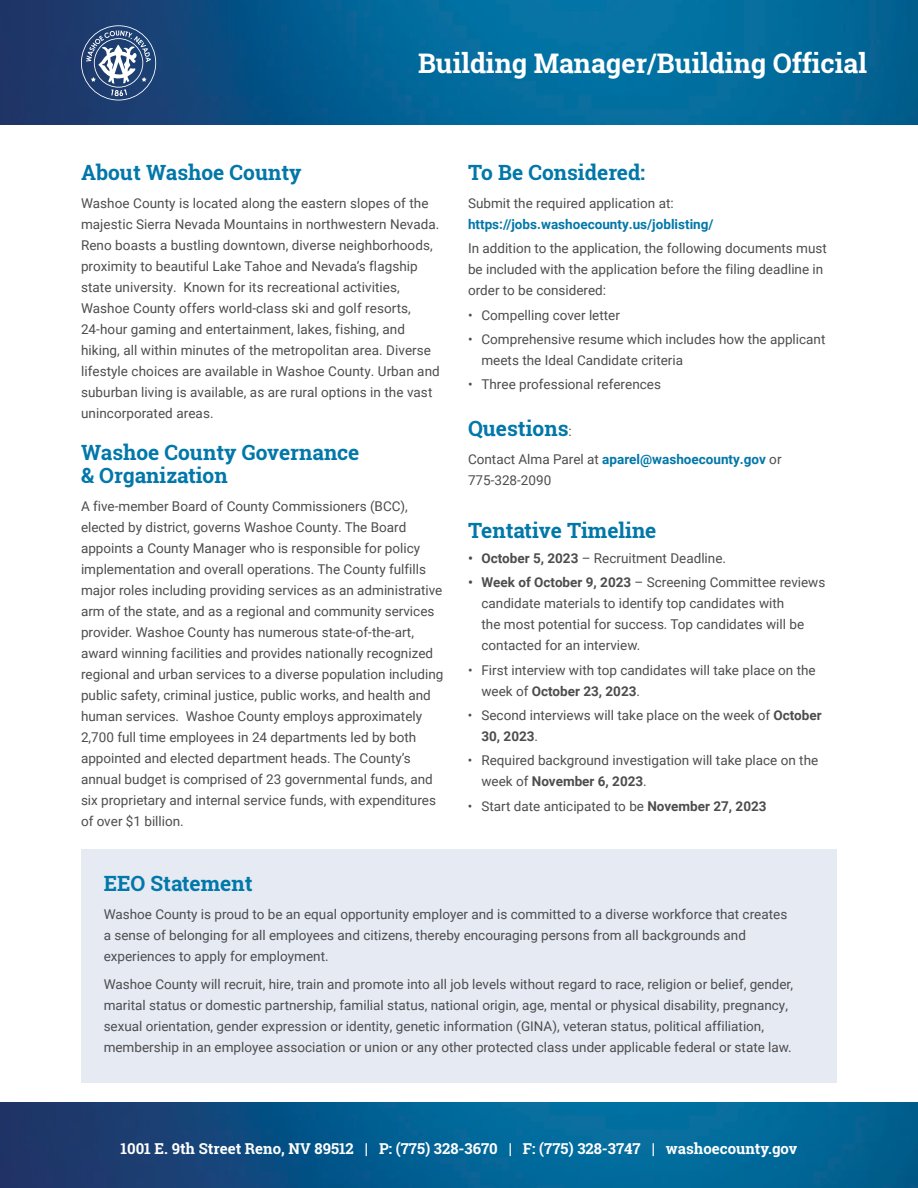
<style>
.page{position:relative;width:918px;height:1188px;background:#fff}
.page>*{position:absolute;margin:0;border:0;box-sizing:border-box;transform-origin:0 0}
.t1{font:700 27px "Roboto Slab";color:#fff}
.t2{font:700 21px/22.5px "Roboto Slab";color:#0277a9}
.t3{font:700 15px "Roboto Slab";color:#fff}
.t4{font:13.5px/21px "Roboto";color:#4d4d4f}
.t5{font:700 13.5px "Roboto";color:#0277a9}
.s1{font-family:"Roboto";font-weight:400;font-size:13.5px;color:#4d4d4f}
.s2{font-weight:700;color:#0277a9}
.s3{font-weight:700}
</style>
<div class="page">
<img style="left:0;top:1103px;width:918px;height:85px">
<img style="left:0;top:0;width:918px;height:124px">
<div style="left:81px;top:849px;width:756px;height:233px;background:#e5eaf3"></div>
<svg style="left:81px;top:25px;width:75px;height:75px;background:#4f6991"></svg>
<h1 class="t1" style="left:418px;top:45px;width:450px">Building Manager/Building Official</h1>
<h2 class="t2" style="left:81px;top:161px;width:222px">About Washoe County</h2>
<p class="t4" style="left:81px;top:192px;width:360px">Washoe County is located along the eastern slopes of the majestic Sierra Nevada Mountains in northwestern Nevada.<br>Reno boasts a bustling downtown, diverse neighborhoods, proximity to beautiful Lake Tahoe and Nevada’s flagship state university. Known for its recreational activities, Washoe County offers world-class ski and golf resorts, 24-hour gaming and entertainment, lakes, fishing, and hiking, all within minutes of the metropolitan area. Diverse lifestyle choices are available in Washoe County. Urban and suburban living is available, as are rural options in the vast unincorporated areas.</p>
<h2 class="t2" style="left:81px;top:441px;width:280px">Washoe County Governance &amp; Organization</h2>
<p class="t4" style="left:81px;top:495px;width:364px">A five-member Board of County Commissioners (BCC), elected by district, governs Washoe County. The Board appoints a County Manager who is responsible for policy implementation and overall operations. The County fulfills major roles including providing services as an administrative arm of the state, and as a regional and community services provider. Washoe County has numerous state-of-the-art, award winning facilities and provides nationally recognized regional and urban services to a diverse population including public safety, criminal justice, public works, and health and human services. Washoe County employs approximately 2,700 full time employees in 24 departments led by both appointed and elected department heads. The County’s annual budget is comprised of 23 governmental funds, and six proprietary and internal service funds, with expenditures of over $1 billion.</p>
<h2 class="t2" style="left:468px;top:161px;width:179px">To Be Considered:</h2>
<p class="t4" style="left:468px;top:192px;width:207px">Submit the required application at:</p>
<p class="t5" style="left:468px;top:214px;width:247px">https://jobs.washoecounty.us/joblisting/</p>
<p class="t4" style="left:468px;top:237px;width:360px">In addition to the application, the following documents must be included with the application before the filing deadline in order to be considered:</p>
<p class="t4" style="left:468px;top:304px;width:153px">• Compelling cover letter</p>
<p class="t4" style="left:482px;top:328px;width:345px;text-indent:-14px">• Comprehensive resume which includes how the applicant meets the Ideal Candidate criteria</p>
<p class="t4" style="left:468px;top:373px;width:194px">• Three professional references</p>
<h2 class="t2" style="left:468px;top:417px;width:105px">Questions<span class="s1">:</span></h2>
<p class="t4" style="left:468px;top:448px;width:315px">Contact Alma Parel at <span class="s2">aparel@washoecounty.gov</span> or<br>775-328-2090</p>
<h2 class="t2" style="left:468px;top:519px;width:190px">Tentative Timeline</h2>
<p class="t4" style="left:468px;top:547px;width:260px"><span class="s3">• October 5, 2023</span> – Recruitment Deadline.</p>
<p class="t4" style="left:482px;top:571px;width:345px;text-indent:-14px"><span class="s3">• Week of October 9, 2023</span> – Screening Committee reviews candidate materials to identify top candidates with<br>the most potential for success. Top candidates will be contacted for an interview.</p>
<p class="t4" style="left:482px;top:659px;width:336px;text-indent:-14px">• First interview with top candidates will take place on the week of <span class="s3">October 23, 2023</span>.</p>
<p class="t4" style="left:481px;top:704px;width:342px;text-indent:-14px">• Second interviews will take place on the week of <span class="s3">October<br>30, 2023</span>.</p>
<p class="t4" style="left:481px;top:750px;width:338px;text-indent:-14px">• Required background investigation will take place on the week of <span class="s3">November 6, 2023</span>.</p>
<p class="t4" style="left:468px;top:795px;width:300px">• Start date anticipated to be <span class="s3">November 27, 2023</span></p>
<h2 class="t2" style="left:104px;top:872px;width:150px">EEO Statement</h2>
<p class="t4" style="left:104px;top:903px;width:685px">Washoe County is proud to be an equal opportunity employer and is committed to a diverse workforce that creates a sense of belonging for all employees and citizens, thereby encouraging persons from all backgrounds and experiences to apply for employment.</p>
<p class="t4" style="left:104px;top:973px;width:691px">Washoe County will recruit, hire, train and promote into all job levels without regard to race, religion or belief, gender, marital status or domestic partnership, familial status, national origin, age, mental or physical disability, pregnancy, sexual orientation, gender expression or identity, genetic information (GINA), veteran status, political affiliation, membership in an employee association or union or any other protected class under applicable federal or state law.</p>
<p class="t3" style="left:121px;top:1139px;width:678px">1001 E. 9th Street Reno, NV 89512 | P: (775) 328-3670 | F: (775) 328-3747 | washoecounty.gov</p>
</div>
